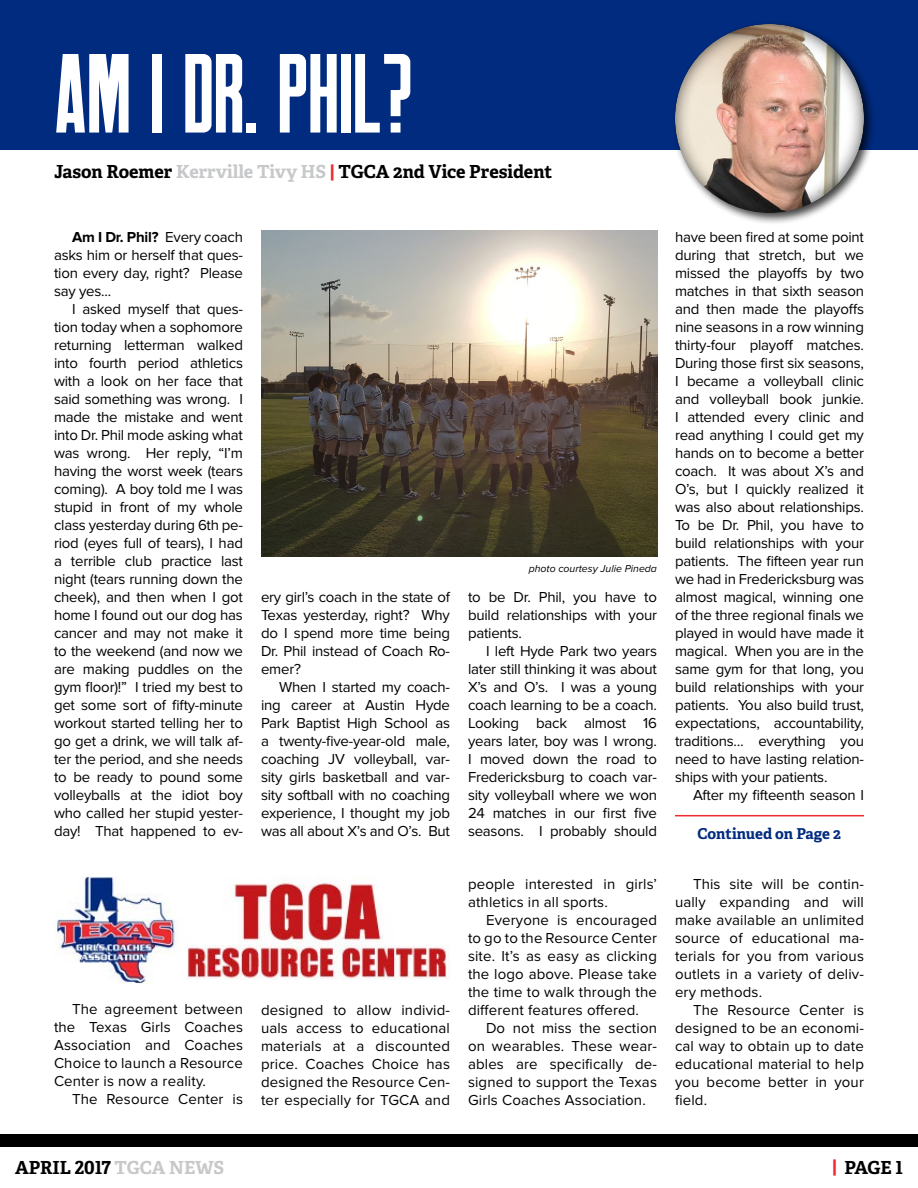
<style>
.page{position:relative;width:918px;height:1188px;background:#fff}
.page>*{position:absolute;margin:0;border:0;box-sizing:border-box;transform-origin:0 0}
.t1{font:112.5px "Robinson";color:#fff}
.t2{font:700 18px "Adelle PE";color:#000}
.t3{font:15px/18px "Proxima Nova";letter-spacing:-.015em;color:#000;text-align:justify}
.t4{font:15px/18px "Proxima Nova";letter-spacing:.01em;color:#000}
.t5{font:700 15px "Adelle PE";letter-spacing:-.005em;color:#012b7f}
.t6{font:italic 10.5px "Proxima Nova";color:#000}
.s1{color:#c7c8ca}
.s2{color:#ef2b2f}
.s3{font-weight:700}
</style>
<div class="page">
<div style="left:0;top:0;width:918px;height:149px;background:#012b7f"></div>
<div style="left:672px;top:20px;width:204px;height:206px;background:#000;opacity:.75"></div>
<div style="left:663px;top:13px;width:216px;height:201px;background:#000;opacity:.75"></div>
<div style="left:0;top:1134px;width:918px;height:13px;background:#000"></div>
<hr style="left:675px;top:815px;width:189px;height:1px;background:#ef2b2f">
<img style="left:261px;top:230px;width:396px;height:326px">
<img style="left:57px;top:877px;width:390px;height:107px">
<h1 class="t1" style="left:54px;top:38px;width:360px">Am I Dr. Phil?</h1>
<p class="t2" style="left:54px;top:158px;width:500px">Jason Roemer <span class="s1">Kerrville Tivy HS</span> <span class="s2">|</span> TGCA 2nd Vice President</p>
<p class="t3" style="left:54px;top:229px;width:191px;text-indent:18px"><span class="s3">Am I Dr. Phil?</span> Every coach asks him or herself that ques&shy;tion every day, right? Please say yes...</p>
<p class="t3" style="left:54px;top:301px;width:191px;text-indent:18px">I asked myself that ques&shy;tion today when a sophomore returning letterman walked into fourth period athletics with a look on her face that said something was wrong. I made the mistake and went into Dr. Phil mode asking what was wrong. Her reply, “I’m having the worst week (tears coming). A boy told me I was stupid in front of my whole class yesterday during 6th pe&shy;riod (eyes full of tears), I had a terrible club practice last night (tears running down the cheek), and then when I got home I found out our dog has cancer and may not make it to the weekend (and now we are making puddles on the gym floor)!” I tried my best to get some sort of fifty-minute workout started telling her to go get a drink, we will talk af&shy;ter the period, and she needs to be ready to pound some volleyballs at the idiot boy who called her stupid yester&shy;day! That happened to ev-</p>
<p class="t3" style="left:54px;top:1000px;width:191px;text-indent:18px">The agreement between the Texas Girls Coaches Association and Coaches Choice to launch a Resource Center is now a reality.</p>
<p class="t4" style="left:72px;top:1090px;width:173px">The Resource Center is</p>
<p class="t3" style="left:261px;top:589px;width:191px">ery girl’s coach in the state of Texas yesterday, right? Why do I spend more time being Dr. Phil instead of Coach Ro&shy;emer?</p>
<p class="t3" style="left:261px;top:679px;width:191px;text-indent:18px">When I started my coach&shy;ing career at Austin Hyde Park Baptist High School as a twenty-five-year-old male, coaching JV volleyball, var&shy;sity girls basketball and var&shy;sity softball with no coaching experience, I thought my job was all about X’s and O’s. But</p>
<p class="t3" style="left:261px;top:1001px;width:191px">designed to allow individ&shy;uals access to educational materials at a discounted price. Coaches Choice has designed the Resource Cen&shy;ter especially for TGCA and</p>
<p class="t6" style="left:529px;top:563px;width:130px">photo courtesy Julie Pineda</p>
<p class="t3" style="left:468px;top:589px;width:191px">to be Dr. Phil, you have to build relationships with your patients.</p>
<p class="t3" style="left:468px;top:643px;width:191px;text-indent:18px">I left Hyde Park two years later still thinking it was about X’s and O’s. I was a young coach learning to be a coach.<br>Looking back almost 16 years later, boy was I wrong.<br>I moved down the road to Fredericksburg to coach var&shy;sity volleyball where we won 24 matches in our first five seasons. I probably should</p>
<p class="t4" style="left:468px;top:875px;width:190px">people interested in girls’ athletics in all sports.</p>
<p class="t3" style="left:468px;top:911px;width:191px;text-indent:18px">Everyone is encouraged to go to the Resource Center site. It’s as easy as clicking the logo above. Please take the time to walk through the different features offered.</p>
<p class="t3" style="left:468px;top:1019px;width:191px;text-indent:18px">Do not miss the section on wearables. These wear&shy;ables are specifically de&shy;signed to support the Texas Girls Coaches Association.</p>
<p class="t3" style="left:675px;top:229px;width:191px">have been fired at some point during that stretch, but we missed the playoffs by two matches in that sixth season and then made the playoffs nine seasons in a row winning thirty-four playoff matches.<br>During those first six seasons, I became a volleyball clinic and volleyball book junkie.<br>I attended every clinic and read anything I could get my hands on to become a better coach. It was about X’s and O’s, but I quickly realized it was also about relationships.<br>To be Dr. Phil, you have to build relationships with your patients. The fifteen year run we had in Fredericksburg was almost magical, winning one of the three regional finals we played in would have made it magical. When you are in the same gym for that long, you build relationships with your patients. You also build trust, expectations, accountability, traditions… everything you need to have lasting relation&shy;ships with your patients.</p>
<p class="t3" style="left:693px;top:787px;width:173px">After my fifteenth season I</p>
<p class="t5" style="left:698px;top:823px;width:145px">Continued on Page 2</p>
<p class="t3" style="left:675px;top:875px;width:191px;text-indent:18px">This site will be contin&shy;ually expanding and will make available an unlimited source of educational ma&shy;terials for you from various outlets in a variety of deliv&shy;ery methods.</p>
<p class="t3" style="left:675px;top:1001px;width:191px;text-indent:18px">The Resource Center is designed to be an economi&shy;cal way to obtain up to date educational material to help you become better in your field.</p>
<p class="t2" style="left:15px;top:1154px;width:211px">APRIL 2017 <span class="s1">TGCA NEWS</span></p>
<p class="t2" style="left:832px;top:1154px;width:72px"><span class="s2">|</span> PAGE 1</p>
</div>
